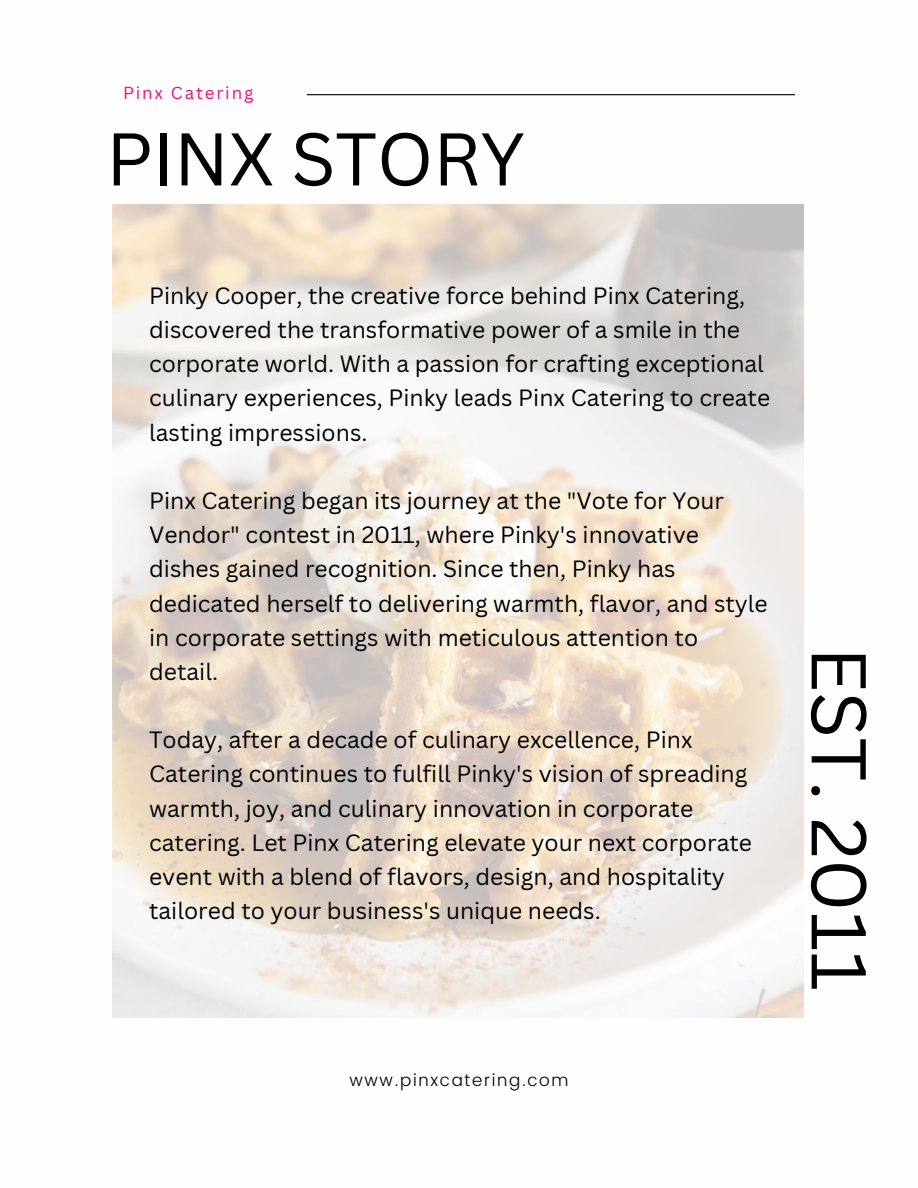
<style>
.page{position:relative;width:918px;height:1188px;background:#fff}
.page>*{position:absolute;margin:0;border:0;box-sizing:border-box;transform-origin:0 0}
.t1{font:75.9px "Canva Sans";letter-spacing:-.01em;color:#000}
.t2{font:72.9px "Canva Sans";letter-spacing:-.01em;color:#000}
.t3{font:22.95px/34.2px "Canva Sans";color:#000}
.t4{font:300 16.95px "Poppins";letter-spacing:.1em;color:#000}
.t5{font:16.95px "Canva Sans";letter-spacing:.11em;color:#ed1079}
</style>
<div class="page">
<img style="left:113px;top:205px;width:690px;height:813px">
<hr style="left:307px;top:94px;width:488px;height:1px;background:#000">
<h2 class="t5" style="left:123px;top:81px;width:132px">Pinx Catering</h2>
<h2 class="t2" style="left:106px;top:108px;width:421px">PINX STORY</h2>
<p class="t3" style="left:149px;top:278px;width:623px">Pinky Cooper, the creative force behind Pinx Catering, discovered the transformative power of a smile in the corporate world. With a passion for crafting exceptional culinary experiences, Pinky leads Pinx Catering to create lasting impressions.</p>
<h1 class="t3" style="left:149px;top:483px;width:620px">Pinx Catering began its journey at the "Vote for Your Vendor" contest in 2011, where Pinky's innovative dishes gained recognition. Since then, Pinky has dedicated herself to delivering warmth, flavor, and style in corporate settings with meticulous attention to detail.</h1>
<p class="t3" style="left:149px;top:722px;width:604px">Today, after a decade of culinary excellence, Pinx Catering continues to fulfill Pinky's vision of spreading warmth, joy, and culinary innovation in corporate catering. Let Pinx Catering elevate your next corporate event with a blend of flavors, design, and hospitality tailored to your business's unique needs.</p>
<h1 class="t4" style="left:349px;top:1070px;width:221px">www.pinxcatering.com</h1>
<h2 class="t1" style="left:893px;top:647px;width:346px;rotate:90deg">EST. 2011</h2>
</div>
